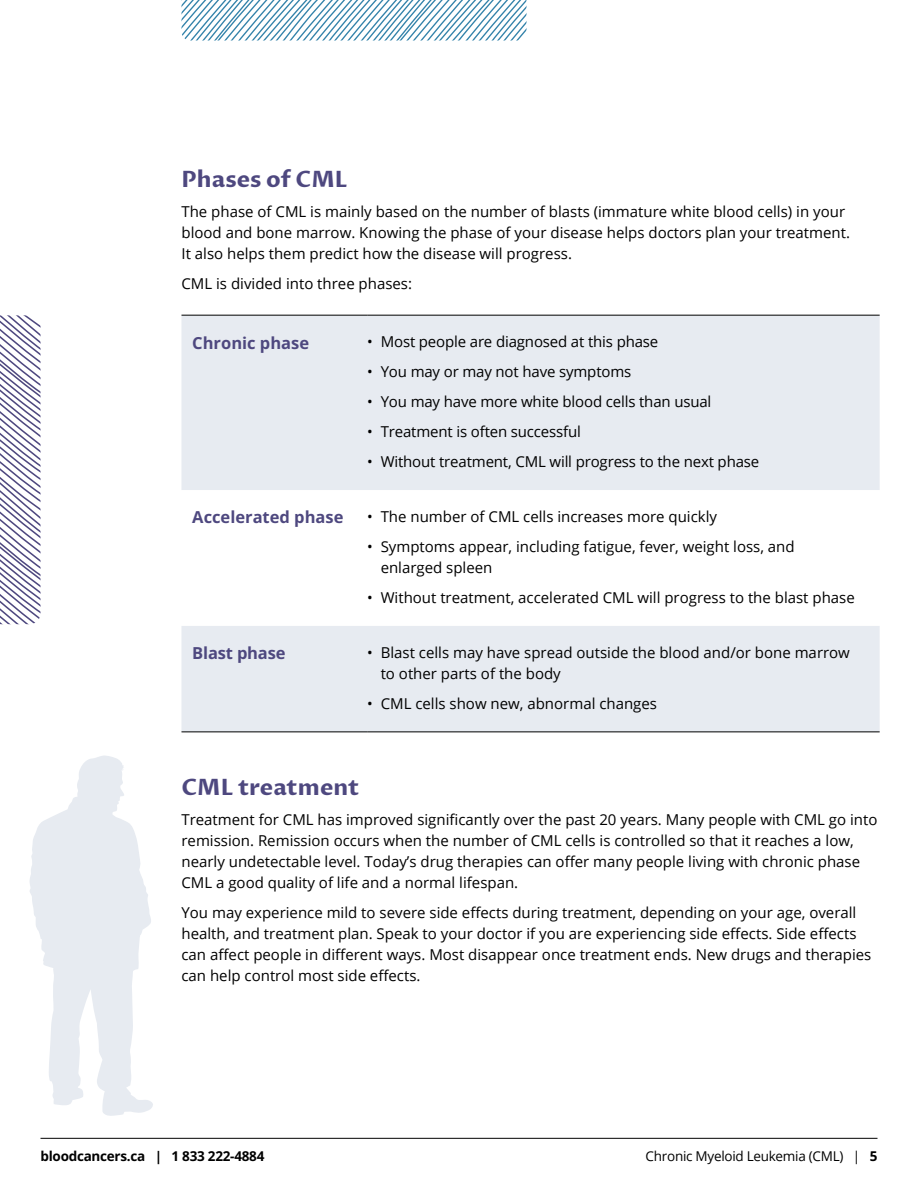
<style>
.page{position:relative;width:918px;height:1188px;background:#fff}
.page>*{position:absolute;margin:0;border:0;box-sizing:border-box;transform-origin:0 0}
.t1{font:700 22.5px "Proza Libre";color:#4e487f}
.t2{font:700 16.5px "Open Sans";color:#4e487f}
.t3{font:15px/21px "Open Sans";color:#000}
.t4{font:13.5px "Open Sans";letter-spacing:-.02em;color:#000}
.t5{font:700 13.5px "Open Sans";letter-spacing:-.02em;color:#000}
.s1{font-weight:700}
</style>
<div class="page">
<hr style="left:40px;top:1138px;width:838px;height:1px;background:#000">
<svg style="left:181px;top:316px;width:699px;height:416px;fill:#e7ebf1"></svg>
<hr style="left:181px;top:315px;width:186px;height:1px;background:#000">
<hr style="left:367px;top:315px;width:513px;height:1px;background:#000">
<hr style="left:181px;top:732px;width:186px;height:1px;background:#000">
<hr style="left:367px;top:732px;width:513px;height:1px;background:#000">
<svg style="left:181px;top:0;width:345px;height:40px"></svg>
<svg style="left:0;top:315px;width:40px;height:310px"></svg>
<svg style="left:29px;top:755px;width:124px;height:361px;fill:#e7ebf1"></svg>
<h1 class="t1" style="left:181px;top:165px;width:168px">Phases of CML</h1>
<p class="t3" style="left:181px;top:200px;width:670px">The phase of CML is mainly based on the number of blasts (immature white blood cells) in your blood and bone marrow. Knowing the phase of your disease helps doctors plan your treatment.<br>It also helps them predict how the disease will progress.</p>
<p class="t3" style="left:181px;top:272px;width:232px">CML is divided into three phases:</p>
<p class="t2" style="left:192px;top:331px;width:118px">Chronic phase</p>
<p class="t3" style="left:367px;top:331px;width:293px">• Most people are diagnosed at this phase</p>
<p class="t3" style="left:367px;top:361px;width:266px">• You may or may not have symptoms</p>
<p class="t3" style="left:367px;top:391px;width:346px">• You may have more white blood cells than usual</p>
<p class="t3" style="left:367px;top:421px;width:215px">• Treatment is often successful</p>
<p class="t3" style="left:367px;top:451px;width:394px">• Without treatment, CML will progress to the next phase</p>
<p class="t2" style="left:192px;top:506px;width:153px">Accelerated phase</p>
<p class="t3" style="left:367px;top:506px;width:351px">• The number of CML cells increases more quickly</p>
<p class="t3" style="left:381px;top:536px;width:416px;text-indent:-14px">• Symptoms appear, including fatigue, fever, weight loss, and enlarged spleen</p>
<p class="t3" style="left:367px;top:587px;width:489px">• Without treatment, accelerated CML will progress to the blast phase</p>
<p class="t2" style="left:192px;top:642px;width:95px">Blast phase</p>
<p class="t3" style="left:381px;top:642px;width:471px;text-indent:-14px">• Blast cells may have spread outside the blood and/or bone marrow to other parts of the body</p>
<p class="t3" style="left:367px;top:693px;width:291px">• CML cells show new, abnormal changes</p>
<h1 class="t1" style="left:181px;top:773px;width:179px">CML treatment</h1>
<p class="t3" style="left:181px;top:808px;width:698px">Treatment for CML has improved significantly over the past 20 years. Many people with CML go into remission. Remission occurs when the number of CML cells is controlled so that it reaches a low, nearly undetectable level. Today’s drug therapies can offer many people living with chronic phase CML a good quality of life and a normal lifespan.</p>
<p class="t3" style="left:181px;top:901px;width:691px">You may experience mild to severe side effects during treatment, depending on your age, overall health, and treatment plan. Speak to your doctor if you are experiencing side effects. Side effects can affect people in different ways. Most disappear once treatment ends. New drugs and therapies can help control most side effects.</p>
<p class="t5" style="left:40px;top:1147px;width:225px">bloodcancers.ca | 1 833 222-4884</p>
<p class="t4" style="left:646px;top:1147px;width:233px">Chronic Myeloid Leukemia (CML) | <span class="s1">5</span></p>
</div>
